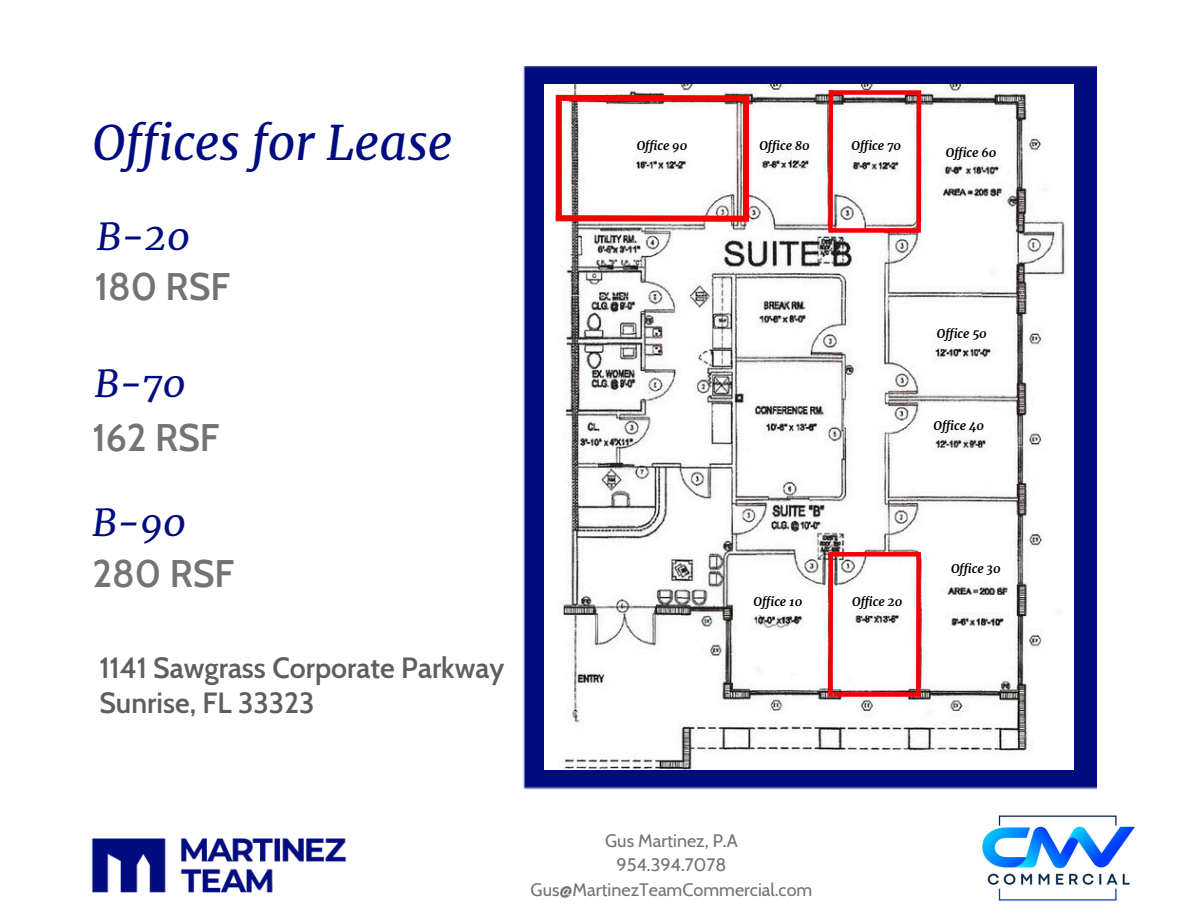
<style>
.page{position:relative;width:1188px;height:918px;background:#fff}
.page>*{position:absolute;margin:0;border:0;box-sizing:border-box;transform-origin:0 0}
.t1{font:italic 48px "Merriweather";color:#000c7f}
.t2{font:600 37.5px "Cabin";color:#737373}
.t3{font:italic 37.5px "Merriweather";color:#000c7f}
.t4{font:600 28.5px/34.8px "Cabin";color:#5e5e5e}
.t5{font:18px/24.8px "Cabin";color:#737373;text-align:center}
.t6{font:italic 700 12.15px "Merriweather";color:#000}
</style>
<div class="page">
<img style="left:523px;top:66px;width:573px;height:723px">
<img style="left:544px;top:85px;width:529px;height:685px">
<div style="left:833px;top:692px;width:88px;height:5px;background:#ef0303"></div>
<div style="left:916px;top:552px;width:5px;height:142px;background:#ef0303"></div>
<div style="left:828px;top:554px;width:5px;height:143px;background:#ef0303"></div>
<div style="left:828px;top:552px;width:91px;height:5px;background:#ef0303"></div>
<div style="left:741px;top:598px;width:74px;height:17px;background:#fff"></div>
<div style="left:841px;top:595px;width:73px;height:17px;background:#fff"></div>
<div style="left:828px;top:90px;width:5px;height:143px;background:#ef0303"></div>
<div style="left:831px;top:228px;width:87px;height:5px;background:#ef0303"></div>
<div style="left:916px;top:90px;width:5px;height:143px;background:#ef0303"></div>
<div style="left:830px;top:90px;width:87px;height:5px;background:#ef0303"></div>
<div style="left:935px;top:595px;width:73px;height:17px;background:#fff"></div>
<svg style="left:550px;top:212px;width:205px;height:13px"></svg>
<div style="left:743px;top:99px;width:6px;height:119px;background:#ef0303"></div>
<svg style="left:550px;top:92px;width:205px;height:13px"></svg>
<div style="left:556px;top:100px;width:6px;height:120px;background:#ef0303"></div>
<img style="left:91px;top:838px;width:256px;height:55px">
<img style="left:982px;top:815px;width:153px;height:86px">
<p class="t1" style="left:92px;top:113px;width:362px">Offices for Lease</p>
<p class="t3" style="left:97px;top:213px;width:95px">B-20</p>
<p class="t2" style="left:95px;top:264px;width:137px">180 RSF</p>
<p class="t3" style="left:95px;top:360px;width:93px">B-70</p>
<p class="t2" style="left:92px;top:415px;width:129px">162 RSF</p>
<p class="t3" style="left:92px;top:499px;width:95px">B-90</p>
<p class="t2" style="left:92px;top:551px;width:143px">280 RSF</p>
<h3 class="t4" style="left:99px;top:650px;width:406px">1141 Sawgrass Corporate Parkway<br>Sunrise, FL 33323</h3>
<h2 class="t6" style="left:637px;top:138px;width:52px">Office 90</h2>
<h2 class="t6" style="left:759px;top:138px;width:52px">Office 80</h2>
<h3 class="t6" style="left:852px;top:138px;width:51px">Office 70</h3>
<p class="t6" style="left:946px;top:145px;width:52px">Office 60</p>
<p class="t6" style="left:937px;top:326px;width:51px">Office 50</p>
<h4 class="t6" style="left:933px;top:418px;width:52px">Office 40</h4>
<h3 class="t6" style="left:754px;top:595px;width:50px">Office 10</h3>
<h2 class="t6" style="left:852px;top:594px;width:52px">Office 20</h2>
<p class="t6" style="left:951px;top:561px;width:51px">Office 30</p>
<p class="t5" style="left:531px;top:828px;width:283px">Gus Martinez, P.A<br>954.394.7078<br>Gus@MartinezTeamCommercial.com</p>
</div>
